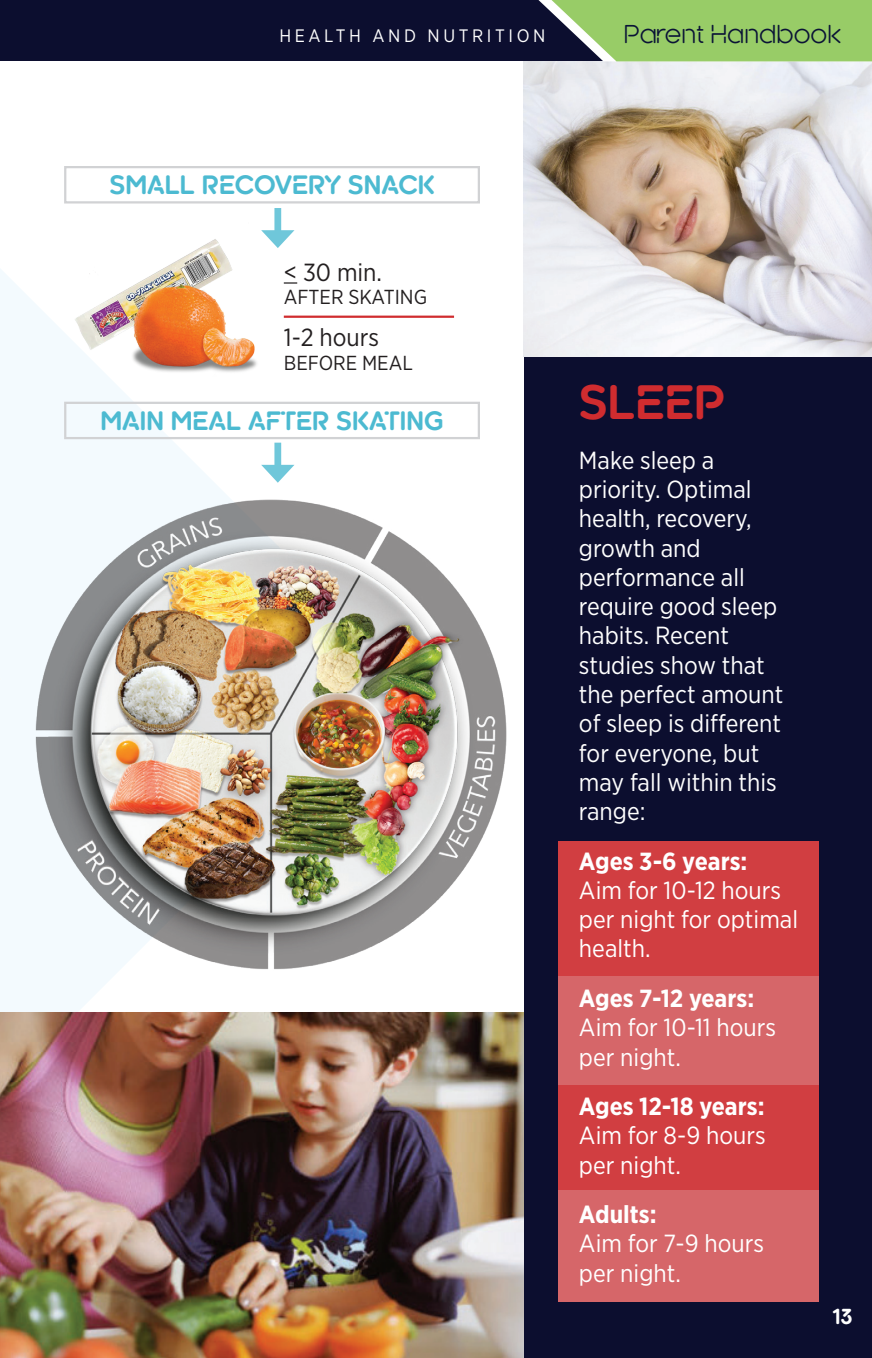
<style>
.page{position:relative;width:872px;height:1358px;background:#fff}
.page>*{position:absolute;margin:0;border:0;box-sizing:border-box;transform-origin:0 0}
.t1{font:700 45px "Kroppen Round";color:#d02c2f}
.t2{font:24.75px/29.2px "Gotham Narrow";color:#fff}
.t3{font:700 24.75px "Gotham Narrow";color:#fff}
.t4{font:700 24.75px "Kroppen Round";color:#4cbad1}
.t5{font:24.75px "Gotham Narrow";color:#231f20}
.t6{font:24.07px "Kroppen Round";color:#0a1336}
.t7{font:20.25px "Gotham Narrow";color:#231f20}
.t8{font:700 20.25px "Kroppen Round";color:#fff}
.t9{font:18px "Gotham Narrow";letter-spacing:.2em;color:#fff}
</style>
<div class="page">
<svg style="left:2px;top:203px;width:409px;height:809px"></svg>
<img style="left:12px;top:1012px;width:512px;height:345px">
<div style="left:524px;top:0;width:347px;height:1357px;background:#0c0e2f"></div>
<img style="left:524px;top:61px;width:347px;height:295px">
<div style="left:558px;top:840px;width:260px;height:461px;background:#d66669"></div>
<div style="left:558px;top:840px;width:260px;height:135px;background:#d13e41"></div>
<div style="left:558px;top:1085px;width:260px;height:104px;background:#d13e41"></div>
<div style="left:274px;top:208px;width:7px;height:28px;background:#6fc7da"></div>
<svg style="left:276px;top:230px;width:18px;height:18px"></svg>
<svg style="left:284px;top:282px;width:13px;height:1px"></svg>
<img style="left:14px;top:487px;width:493px;height:485px">
<img style="left:75px;top:213px;width:201px;height:170px">
<div style="left:64px;top:166px;width:416px;height:37px;border:2px solid #d1d2d4"></div>
<div style="left:274px;top:442px;width:7px;height:29px;background:#6fc7da"></div>
<svg style="left:261px;top:465px;width:33px;height:17px"></svg>
<div style="left:64px;top:401px;width:416px;height:38px;border:2px solid #d1d2d4"></div>
<hr style="left:284px;top:315px;width:170px;height:3px;background:#d02c2f">
<img style="left:2px;top:645px;width:10px;height:712px">
<div style="left:0;top:0;width:871px;height:61px;background:#0c0e2f"></div>
<svg style="left:0;top:269px;width:2px;height:1089px"></svg>
<svg style="left:538px;top:0;width:334px;height:61px;background:#8ebb67"></svg>
<p class="t9" style="left:279px;top:24px;width:267px">HEALTH AND NUTRITION</p>
<p class="t6" style="left:623px;top:21px;width:218px">Parent Handbook</p>
<p class="t4" style="left:109px;top:171px;width:326px">SMALL RECOVERY SNACK</p>
<p class="t5" style="left:284px;top:256px;width:100px">&lt; 30 min.</p>
<p class="t7" style="left:284px;top:285px;width:145px">AFTER SKATING</p>
<p class="t5" style="left:284px;top:322px;width:97px">1-2 hours</p>
<p class="t7" style="left:284px;top:350px;width:130px">BEFORE MEAL</p>
<p class="t4" style="left:100px;top:407px;width:344px">MAIN MEAL AFTER SKATING</p>
<h1 class="t1" style="left:579px;top:377px;width:148px">SLEEP</h1>
<p class="t2" style="left:579px;top:445px;width:206px">Make sleep a priority. Optimal health, recovery, growth and performance all require good sleep habits. Recent studies show that the perfect amount of sleep is different for everyone, but may fall within this range:</p>
<p class="t3" style="left:579px;top:845px;width:170px">Ages 3-6 years:</p>
<p class="t2" style="left:579px;top:875px;width:220px">Aim for 10-12 hours per night for optimal health.</p>
<p class="t3" style="left:579px;top:982px;width:177px">Ages 7-12 years:</p>
<p class="t2" style="left:579px;top:1012px;width:199px">Aim for 10-11 hours per night.</p>
<p class="t3" style="left:579px;top:1090px;width:187px">Ages 12-18 years:</p>
<p class="t2" style="left:579px;top:1120px;width:188px">Aim for 8-9 hours per night.</p>
<p class="t3" style="left:579px;top:1198px;width:79px">Adults:</p>
<p class="t2" style="left:579px;top:1228px;width:186px">Aim for 7-9 hours per night.</p>
<p class="t8" style="left:831px;top:1304px;width:22px">13</p>
</div>
